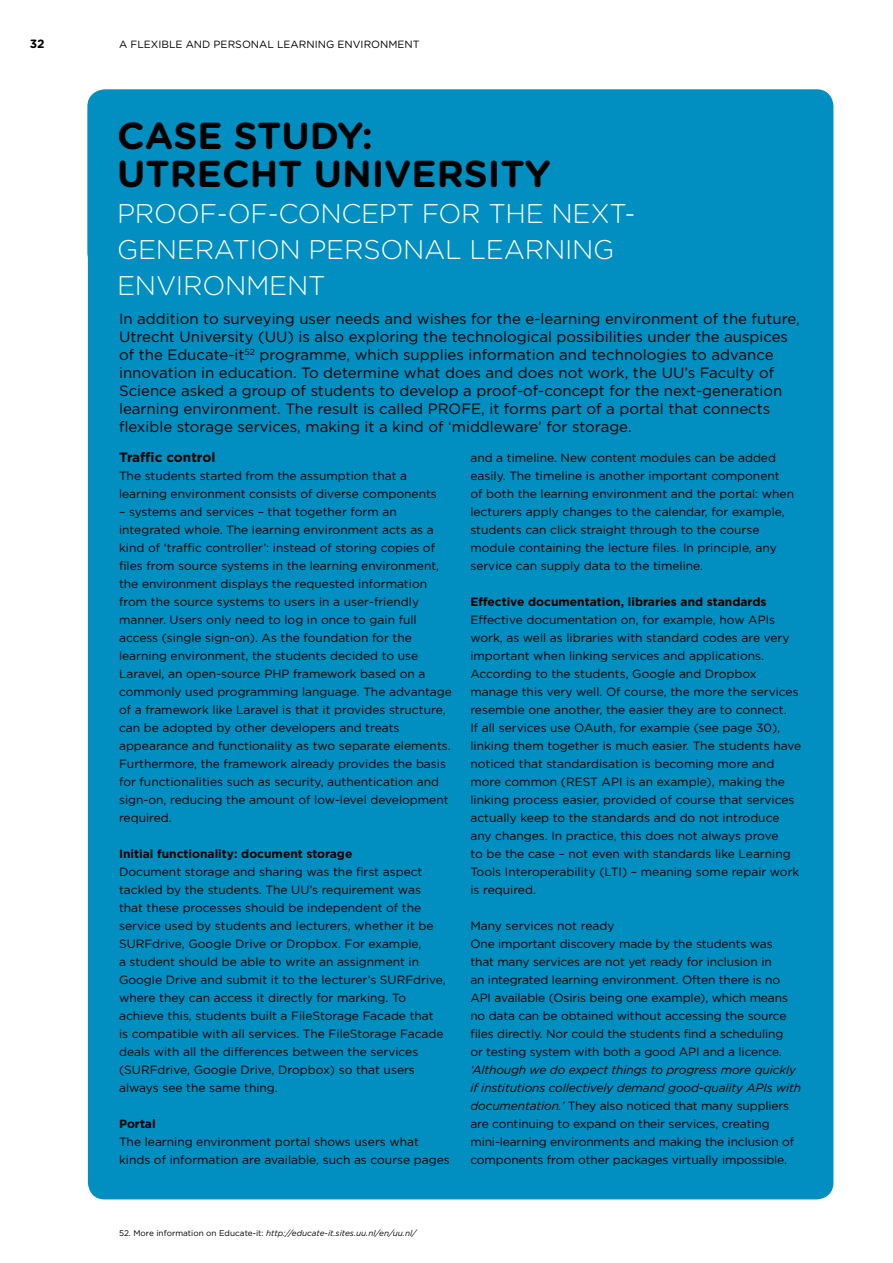
<style>
.page{position:relative;width:893px;height:1263px;background:#fff}
.page>*{position:absolute;margin:0;border:0;box-sizing:border-box;transform-origin:0 0}
.t1{font:700 37.5px/37.5px "Gotham Rounded";color:#000}
.t2{font:300 27px/36px "Gotham Rounded";letter-spacing:-.01em;color:#fff}
.t3{font:15px/18px "Gotham";color:#000}
.t4{font:700 13.5px "Gotham";color:#000}
.t5{font:12px/18px "Gotham";color:#000}
.t6{font:700 12px "Gotham";color:#000}
.t7{font:700 12px "Gotham Rounded";color:#000}
.t8{font:10.5px "Gotham Rounded";color:#000}
.t9{font:italic 8.25px "Gotham";color:#000}
.s1{font-style:italic}
.s2{font-style:normal}
</style>
<div class="page">
<div style="left:87px;top:89px;width:746px;height:1110px;background:#008fc0"></div>
<p class="t7" style="left:30px;top:35px;width:16px">32</p>
<p class="t8" style="left:119px;top:37px;width:302px">A FLEXIBLE AND PERSONAL LEARNING ENVIRONMENT</p>
<h1 class="t1" style="left:117px;top:115px;width:433px">CASE STUDY:<br>UTRECHT UNIVERSITY</h1>
<h2 class="t2" style="left:117px;top:194px;width:520px">PROOF-OF-CONCEPT FOR THE NEXT-<br>GENERATION PERSONAL LEARNING<br>ENVIRONMENT</h2>
<p class="t3" style="left:119px;top:309px;width:682px">In addition to surveying user needs and wishes for the e-learning environment of the future, Utrecht University (UU) is also exploring the technological possibilities under the auspices of the Educate-it<sup>52</sup> programme, which supplies information and technologies to advance innovation in education. To determine what does and does not work, the UU’s Faculty of Science asked a group of students to develop a proof-of-concept for the next-generation learning environment. The result is called PROFE, it forms part of a portal that connects flexible storage services, making it a kind of ‘middleware’ for storage.</p>
<p class="t4" style="left:119px;top:448px;width:98px">Traffic control</p>
<p class="t5" style="left:119px;top:466px;width:319px">The students started from the assumption that a learning environment consists of diverse components</p>
<p class="t5" style="left:119px;top:502px;width:334px">– systems and services – that together form an integrated whole. The learning environment acts as a kind of ‘traffic controller’: instead of storing copies of files from source systems in the learning environment, the environment displays the requested information from the source systems to users in a user-friendly manner. Users only need to log in once to gain full access (single sign-on). As the foundation for the learning environment, the students decided to use Laravel, an open-source PHP framework based on a commonly used programming language. The advantage of a framework like Laravel is that it provides structure, can be adopted by other developers and treats appearance and functionality as two separate elements.<br>Furthermore, the framework already provides the basis for functionalities such as security, authentication and sign-on, reducing the amount of low-level development required.</p>
<p class="t6" style="left:119px;top:846px;width:235px">Initial functionality: document storage</p>
<p class="t5" style="left:119px;top:862px;width:328px">Document storage and sharing was the first aspect tackled by the students. The UU’s requirement was that these processes should be independent of the service used by students and lecturers, whether it be SURFdrive, Google Drive or Dropbox. For example,<br>a student should be able to write an assignment in Google Drive and submit it to the lecturer’s SURFdrive, where they can access it directly for marking. To achieve this, students built a FileStorage Facade that is compatible with all services. The FileStorage Facade deals with all the differences between the services (SURFdrive, Google Drive, Dropbox) so that users always see the same thing.</p>
<p class="t6" style="left:119px;top:1116px;width:38px">Portal</p>
<p class="t5" style="left:119px;top:1132px;width:332px">The learning environment portal shows users what kinds of information are available, such as course pages</p>
<p class="t5" style="left:470px;top:448px;width:325px">and a timeline. New content modules can be added easily. The timeline is another important component of both the learning environment and the portal: when lecturers apply changes to the calendar, for example, students can click straight through to the course module containing the lecture files. In principle, any service can supply data to the timeline.</p>
<p class="t6" style="left:470px;top:594px;width:298px">Effective documentation, libraries and standards</p>
<p class="t5" style="left:470px;top:610px;width:332px">Effective documentation on, for example, how APIs work, as well as libraries with standard codes are very important when linking services and applications.<br>According to the students, Google and Dropbox manage this very well. Of course, the more the services resemble one another, the easier they are to connect.<br>If all services use OAuth, for example (see page 30), linking them together is much easier. The students have noticed that standardisation is becoming more and more common (REST API is an example), making the linking process easier, provided of course that services actually keep to the standards and do not introduce any changes. In practice, this does not always prove<br>to be the case – not even with standards like Learning Tools Interoperability (LTI) – meaning some repair work is required.</p>
<p class="t5" style="left:470px;top:916px;width:319px">Many services not ready<br>One important discovery made by the students was that many services are not yet ready for inclusion in an integrated learning environment. Often there is no API available (Osiris being one example), which means no data can be obtained without accessing the source files directly. Nor could the students find a scheduling or testing system with both a good API and a licence.</p>
<p class="t5" style="left:470px;top:1060px;width:332px"><span class="s1">‘Although we do expect things to progress more quickly if institutions collectively demand good-quality APIs with documentation.’</span> They also noticed that many suppliers are continuing to expand on their services, creating mini-learning environments and making the inclusion of components from other packages virtually impossible.</p>
<p class="t9" style="left:119px;top:1228px;width:299px"><span class="s2">52. More information on Educate-it:</span> http://educate-it.sites.uu.nl/en/uu.nl/</p>
</div>
